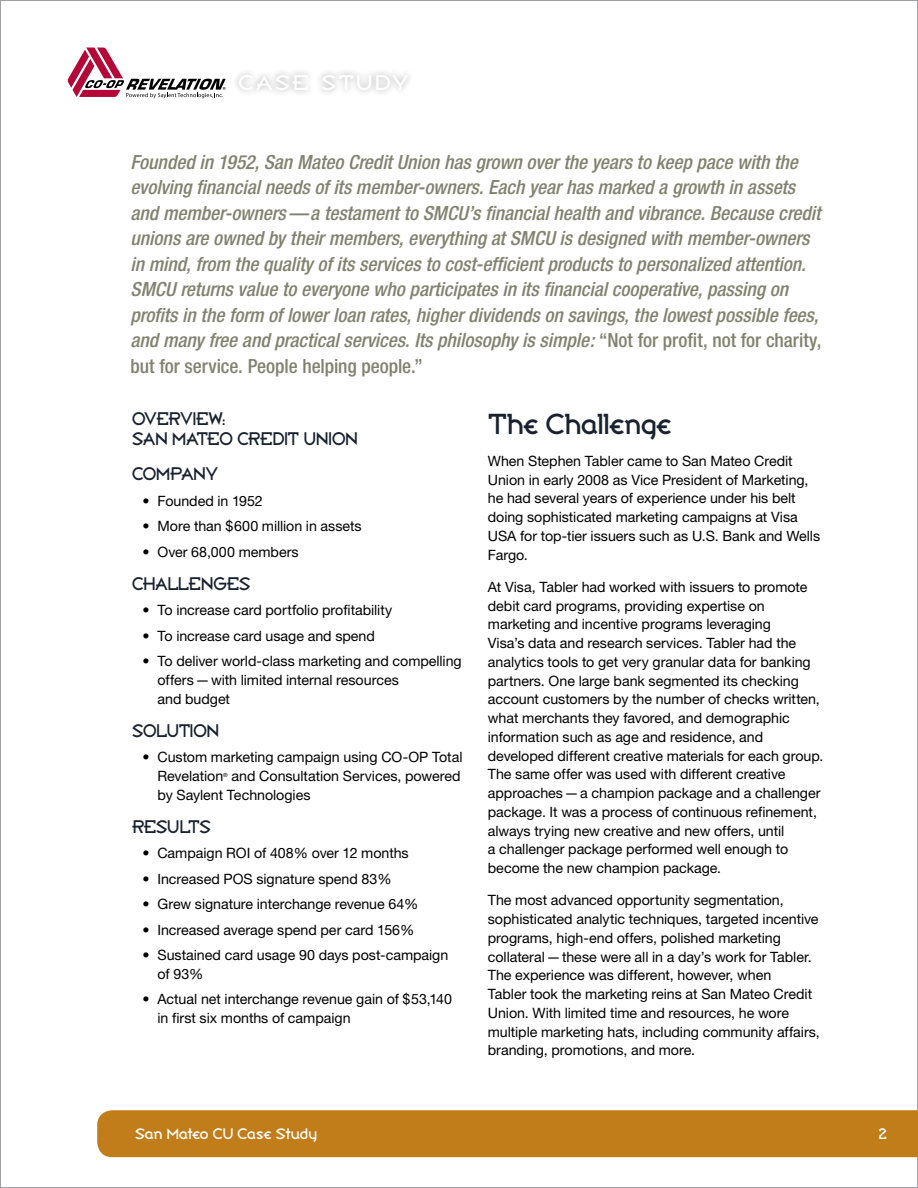
<style>
.page{position:relative;width:918px;height:1188px;background:#fff}
.page>*{position:absolute;margin:0;border:0;box-sizing:border-box;transform-origin:0 0}
.t1{font:28.5px "Broadband ICG";letter-spacing:-.015em;color:#18212e}
.t2{font:21px "Broadband ICG";letter-spacing:.085em;color:#fff;scale:1.1 1}
.t3{font:italic 500 condensed 19.5px/25.5px "Helvetica Neue";color:#828270}
.t4{font:18px/19.5px "Broadband ICG";letter-spacing:-.02em;color:#18212e;scale:.96 1}
.t5{font:15px "Broadband ICG";letter-spacing:-.01em;color:#fff}
.t6{font:14.25px/18.8px "Helvetica Neue";letter-spacing:-.005em;color:#000}
.t7{font:5.7px "Helvetica Neue";color:#000}
.s1{font-style:normal}
</style>
<div class="page">
<div style="left:97px;top:1110px;width:821px;height:47px;background:#c17d19"></div>
<div style="left:232px;top:68px;width:183px;height:29px;background:#000;opacity:.35"></div>
<svg style="left:68px;top:48px;width:158px;height:50px"></svg>
<h2 class="t2" style="left:238px;top:70px;width:156px">CASE STUDY</h2>
<p class="t3" style="left:130px;top:149px;width:692px">Founded in 1952, San Mateo Credit Union has grown over the years to keep pace with the evolving financial needs of its member-owners. Each year has marked a growth in assets and member-owners—a testament to SMCU’s financial health and vibrance. Because credit unions are owned by their members, everything at SMCU is designed with member-owners in mind, from the quality of its services to cost-efficient products to personalized attention.<br>SMCU returns value to everyone who participates in its financial cooperative, passing on profits in the form of lower loan rates, higher dividends on savings, the lowest possible fees, and many free and practical services. Its philosophy is simple: <span class="s1">“Not for profit, not for charity, but for service. People helping people.”</span></p>
<p class="t4" style="left:132px;top:409px;width:98px">OVERVIEW:<br>SAN MATEO</p>
<p class="t4" style="left:237px;top:429px;width:23px">CREDIT</p>
<p class="t4" style="left:304px;top:429px;width:58px">UNION</p>
<p class="t4" style="left:132px;top:464px;width:26px">COMPA</p>
<p class="t4" style="left:194px;top:464px;width:25px">NY</p>
<p class="t6" style="left:142px;top:491px;width:122px">• Founded in 1952</p>
<p class="t6" style="left:142px;top:517px;width:221px">• More than $600 million in assets</p>
<p class="t6" style="left:142px;top:542px;width:158px">• Over 68,000 members</p>
<p class="t4" style="left:132px;top:573px;width:112px">CHALLE NGES</p>
<p class="t6" style="left:142px;top:601px;width:251px">• To increase card portfolio profitability</p>
<p class="t6" style="left:142px;top:626px;width:234px">• To increase card usage and spend</p>
<p class="t6" style="left:158px;top:652px;width:306px;text-indent:-15px">• To deliver world-class marketing and compelling offers—with limited internal resources<br>and budget</p>
<p class="t4" style="left:132px;top:720px;width:48px">SO LUTIO</p>
<p class="t4" style="left:207px;top:720px;width:14px">N</p>
<p class="t6" style="left:157px;top:748px;width:307px;text-indent:-15px">• Custom marketing campaign using CO‑OP Total<br>Revelation</p>
<p class="t6" style="left:158px;top:766px;width:305px;text-indent:74px">and Consultation Services, powered by Saylent Technologies</p>
<p class="t4" style="left:132px;top:816px;width:26px">RESU</p>
<p class="t4" style="left:180px;top:816px;width:22px">LTS</p>
<p class="t6" style="left:142px;top:844px;width:268px">• Campaign ROI of 408% over 12 months</p>
<p class="t6" style="left:142px;top:869px;width:251px">• Increased POS signature spend 83%</p>
<p class="t6" style="left:142px;top:895px;width:277px">• Grew signature interchange revenue 64%</p>
<p class="t6" style="left:142px;top:920px;width:273px">• Increased average spend per card 156%</p>
<p class="t6" style="left:158px;top:946px;width:292px;text-indent:-15px">• Sustained card usage 90 days post-campaign of 93%</p>
<p class="t6" style="left:157px;top:990px;width:296px;text-indent:-15px">• Actual net interchange revenue gain of $53,140 in first six months of campaign</p>
<p class="t7" style="left:223px;top:771px;width:6px">®</p>
<h1 class="t1" style="left:488px;top:406px;width:185px">THE CHALLENGE</h1>
<p class="t6" style="left:488px;top:451px;width:334px">When Stephen Tabler came to San Mateo Credit Union in early 2008 as Vice President of Marketing, he had several years of experience under his belt doing sophisticated marketing campaigns at Visa USA for top-tier issuers such as U.S. Bank and Wells Fargo.</p>
<p class="t6" style="left:488px;top:577px;width:337px">At Visa, Tabler had worked with issuers to promote debit card programs, providing expertise on marketing and incentive programs leveraging<br>Visa’s data and research services. Tabler had the analytics tools to get very granular data for banking partners. One large bank segmented its checking account customers by the number of checks written, what merchants they favored, and demographic information such as age and residence, and developed different creative materials for each group.<br>The same offer was used with different creative approaches—a champion package and a challenger package. It was a process of continuous refinement, always trying new creative and new offers, until<br>a challenger package performed well enough to become the new champion package.</p>
<p class="t6" style="left:488px;top:891px;width:334px">The most advanced opportunity segmentation, sophisticated analytic techniques, targeted incentive programs, high-end offers, polished marketing collateral—these were all in a day’s work for Tabler.<br>The experience was different, however, when<br>Tabler took the marketing reins at San Mateo Credit Union. With limited time and resources, he wore multiple marketing hats, including community affairs, branding, promotions, and more.</p>
<p class="t5" style="left:135px;top:1125px;width:184px">SAN MATEO CU CASE STUDY</p>
<p class="t5" style="left:878px;top:1125px;width:10px">2</p>
</div>
